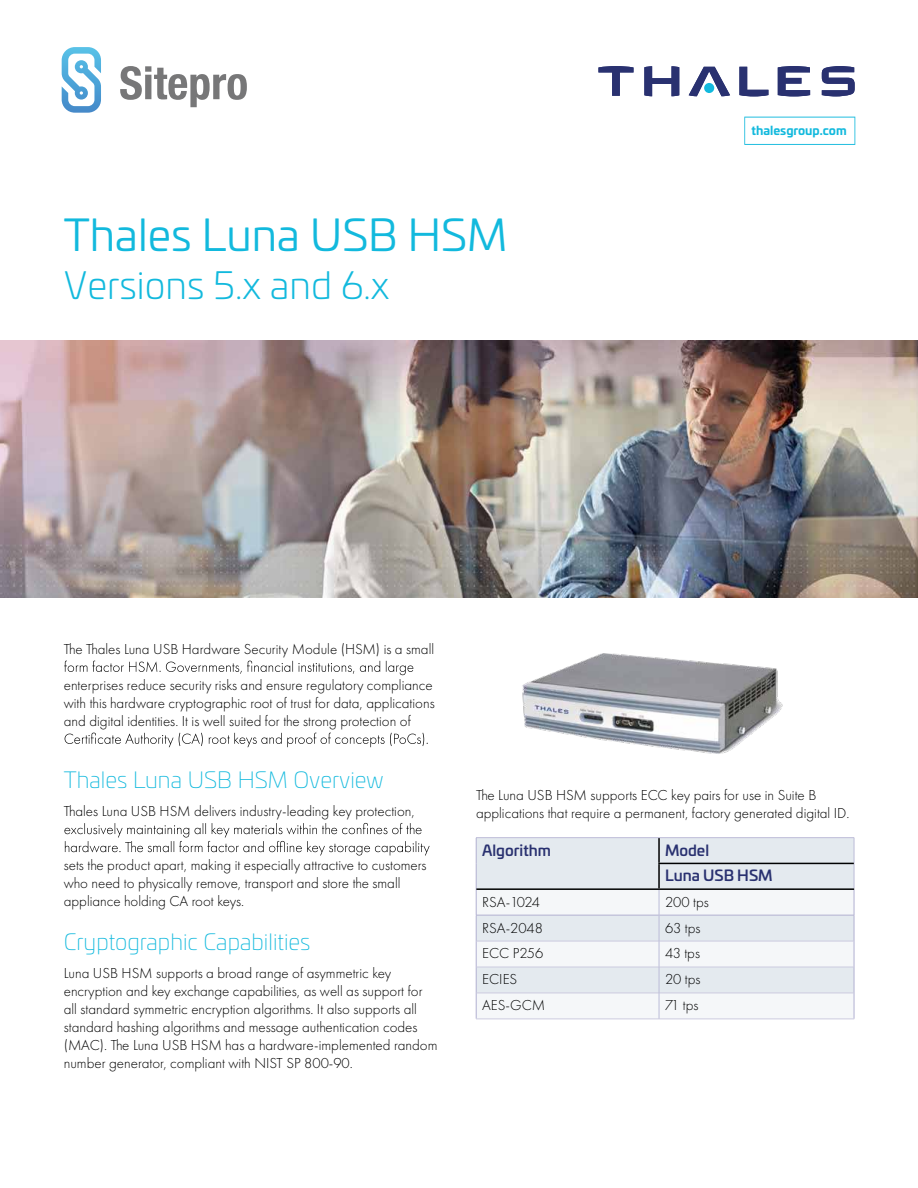
<style>
.page{position:relative;width:918px;height:1188px;background:#fff}
.page>*{position:absolute;margin:0;border:0;box-sizing:border-box;transform-origin:0 0}
.t1{font:43.5px "Univia Pro";color:#12b9dd}
.t2{font:300 37.5px "Univia Pro";color:#12b9dd}
.t3{font:200 22.5px "Univia Pro";color:#12b9dd}
.t4{font:300 15px/18px "Futura PT";color:#000101}
.t5{font:500 15px/25.8px "Univia Pro";color:#293170}
.t6{font:700 12px "Univia Pro";color:#12b9dd}
</style>
<div class="page">
<svg style="left:822px;top:66px;width:33px;height:30px"></svg>
<svg style="left:778px;top:66px;width:32px;height:30px"></svg>
<svg style="left:739px;top:67px;width:29px;height:29px"></svg>
<svg style="left:689px;top:67px;width:41px;height:29px"></svg>
<div style="left:704px;top:83px;width:10px;height:10px;background:#12b9dd;border-radius:50%"></div>
<svg style="left:644px;top:66px;width:35px;height:30px"></svg>
<svg style="left:598px;top:66px;width:36px;height:30px"></svg>
<img style="left:0;top:341px;width:918px;height:256px">
<svg style="left:744px;top:117px;width:111px;height:28px"></svg>
<div style="left:477px;top:838px;width:377px;height:50px;background:#e4eaef"></div>
<svg style="left:477px;top:890px;width:377px;height:129px;fill:#f5f7f9"></svg>
<hr style="left:658px;top:838px;width:2px;height:25px;background:#000101">
<hr style="left:658px;top:864px;width:2px;height:24px;background:#000101">
<svg style="left:476px;top:838px;width:1px;height:181px"></svg>
<hr style="left:476px;top:837px;width:183px;height:1px;background:#bebdd8">
<hr style="left:659px;top:837px;width:195px;height:1px;background:#bebdd8">
<hr style="left:476px;top:888px;width:183px;height:2px;background:#000101">
<hr style="left:658px;top:863px;width:196px;height:1px;background:#000101">
<hr style="left:659px;top:888px;width:195px;height:2px;background:#000101">
<hr style="left:476px;top:915px;width:183px;height:1px;background:#b1b0d1">
<hr style="left:659px;top:915px;width:195px;height:1px;background:#b1b0d1">
<svg style="left:854px;top:838px;width:1px;height:181px"></svg>
<hr style="left:476px;top:941px;width:183px;height:1px;background:#cccbe0">
<hr style="left:659px;top:941px;width:195px;height:1px;background:#cccbe0">
<hr style="left:476px;top:967px;width:183px;height:1px;background:#cccbe0">
<hr style="left:476px;top:993px;width:183px;height:1px;background:#cccbe0">
<hr style="left:476px;top:1019px;width:183px;height:1px;background:#cccbe0">
<hr style="left:659px;top:967px;width:195px;height:1px;background:#cccbe0">
<hr style="left:659px;top:993px;width:195px;height:1px;background:#cccbe0">
<hr style="left:659px;top:1019px;width:195px;height:1px;background:#cccbe0">
<svg style="left:659px;top:890px;width:1px;height:129px"></svg>
<svg style="left:64px;top:661px;width:349px;height:14px"></svg>
<svg style="left:65px;top:733px;width:363px;height:14px"></svg>
<svg style="left:64px;top:823px;width:366px;height:32px"></svg>
<img style="left:522px;top:653px;width:261px;height:101px">
<svg style="left:120px;top:66px;width:127px;height:41px"></svg>
<svg style="left:62px;top:47px;width:39px;height:66px"></svg>
<h1 class="t1" style="left:64px;top:203px;width:445px">Thales Luna USB HSM</h1>
<h2 class="t2" style="left:64px;top:258px;width:327px">Versions 5.x and 6.x</h2>
<p class="t4" style="left:64px;top:640px;width:372px">The Thales Luna USB Hardware Security Module (HSM) is a small</p>
<p class="t4" style="left:64px;top:676px;width:372px">enterprises reduce security risks and ensure regulatory compliance with this hardware cryptographic root of trust for data, applications and digital identities. It is well suited for the strong protection of</p>
<p class="t6" style="left:752px;top:121px;width:97px">thalesgroup.com</p>
<h3 class="t3" style="left:64px;top:764px;width:322px">Thales Luna USB HSM Overview</h3>
<p class="t4" style="left:64px;top:802px;width:353px">Thales Luna USB HSM delivers industry-leading key protection,</p>
<p class="t4" style="left:64px;top:856px;width:364px">sets the product apart, making it especially attractive to customers who need to physically remove, transport and store the small appliance holding CA root keys.</p>
<h3 class="t3" style="left:64px;top:926px;width:248px">Cryptographic Capabilities</h3>
<p class="t4" style="left:64px;top:964px;width:375px">Luna USB HSM supports a broad range of asymmetric key encryption and key exchange capabilities, as well as support for all standard symmetric encryption algorithms. It also supports all standard hashing algorithms and message authentication codes (MAC). The Luna USB HSM has a hardware-implemented random number generator, compliant with NIST SP 800-90.</p>
<p class="t4" style="left:476px;top:786px;width:375px">The Luna USB HSM supports ECC key pairs for use in Suite B applications that require a permanent, factory generated digital ID.</p>
<p class="t5" style="left:482px;top:836px;width:70px">Algorithm</p>
<p class="t5" style="left:665px;top:836px;width:109px">Model<br>Luna USB HSM</p>
<p class="t4" style="left:482px;top:893px;width:59px">RSA-1024</p>
<p class="t4" style="left:665px;top:893px;width:45px">200 tps</p>
<p class="t4" style="left:482px;top:919px;width:62px">RSA-2048</p>
<p class="t4" style="left:665px;top:919px;width:37px">63 tps</p>
<p class="t4" style="left:482px;top:945px;width:63px">ECC P256</p>
<p class="t4" style="left:665px;top:945px;width:37px">43 tps</p>
<p class="t4" style="left:482px;top:971px;width:37px">ECIES</p>
<p class="t4" style="left:665px;top:971px;width:37px">20 tps</p>
<p class="t4" style="left:482px;top:996px;width:65px">AES-GCM</p>
<p class="t4" style="left:665px;top:996px;width:35px">71 tps</p>
</div>
